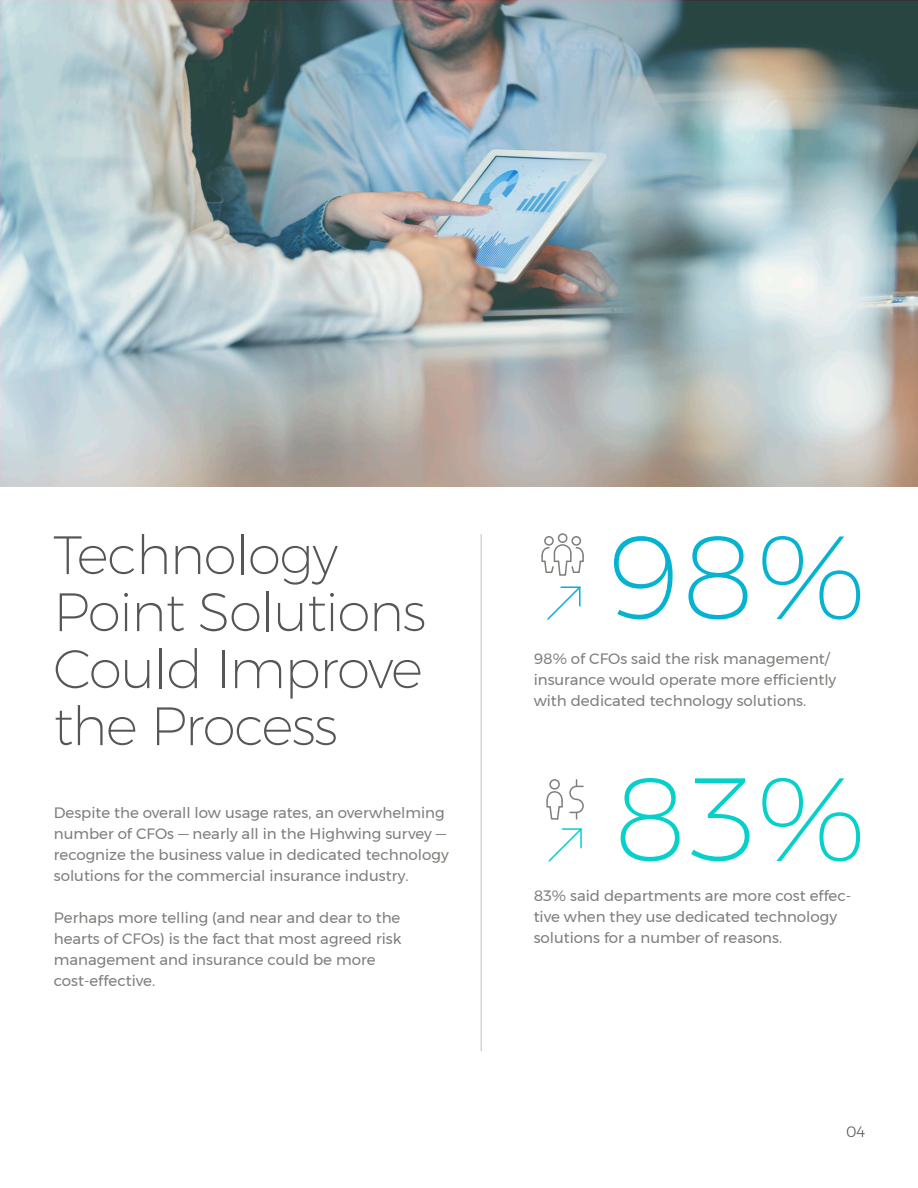
<style>
.page{position:relative;width:918px;height:1188px;background:#fff}
.page>*{position:absolute;margin:0;border:0;box-sizing:border-box;transform-origin:0 0}
.t1{font:200 118.2px "Montserrat";color:#05b3d0}
.t2{font:200 118.2px "Montserrat";color:#05d0ca}
.t3{font:200 54px/57px "Montserrat";letter-spacing:-.025em;color:#565655}
.t4{font:15px/21px "Montserrat";color:#7f7e7b}
.t5{font:300 15px "Montserrat";color:#565655}
</style>
<div class="page">
<img style="left:1px;top:1px;width:917px;height:485px">
<hr style="left:481px;top:534px;width:1px;height:517px;background:#c0c0ba">
<div style="left:558px;top:533px;width:9px;height:10px;border:2px solid #7f7e7b;border-radius:50%"></div>
<div style="left:571px;top:536px;width:10px;height:10px;border:2px solid #7f7e7b;border-radius:50%"></div>
<div style="left:544px;top:536px;width:10px;height:10px;border:2px solid #7f7e7b;border-radius:50%"></div>
<svg style="left:541px;top:543px;width:43px;height:33px"></svg>
<svg style="left:547px;top:586px;width:34px;height:34px"></svg>
<svg style="left:548px;top:828px;width:34px;height:34px"></svg>
<div style="left:549px;top:779px;width:11px;height:11px;border:2px solid #7f7e7b;border-radius:50%"></div>
<svg style="left:546px;top:780px;width:38px;height:40px"></svg>
<h2 class="t3" style="left:53px;top:525px;width:375px">Technology<br>Point Solutions<br>Could Improve the Process</h2>
<p class="t4" style="left:54px;top:802px;width:397px">Despite the overall low usage rates, an overwhelming number of CFOs — nearly all in the Highwing survey — recognize the business value in dedicated technology solutions for the commercial insurance industry.</p>
<p class="t4" style="left:54px;top:907px;width:349px">Perhaps more telling (and near and dear to the hearts of CFOs) is the fact that most agreed risk management and insurance could be more cost-effective.</p>
<h1 class="t1" style="left:604px;top:490px;width:264px">98%</h1>
<p class="t4" style="left:534px;top:648px;width:304px">98% of CFOs said the risk management/ insurance would operate more efficiently with dedicated technology solutions.</p>
<h1 class="t2" style="left:612px;top:732px;width:256px">83%</h1>
<p class="t4" style="left:534px;top:885px;width:319px">83% said departments are more cost effec&shy;tive when they use dedicated technology solutions for a number of reasons.</p>
<p class="t5" style="left:846px;top:1120px;width:21px">04</p>
</div>
